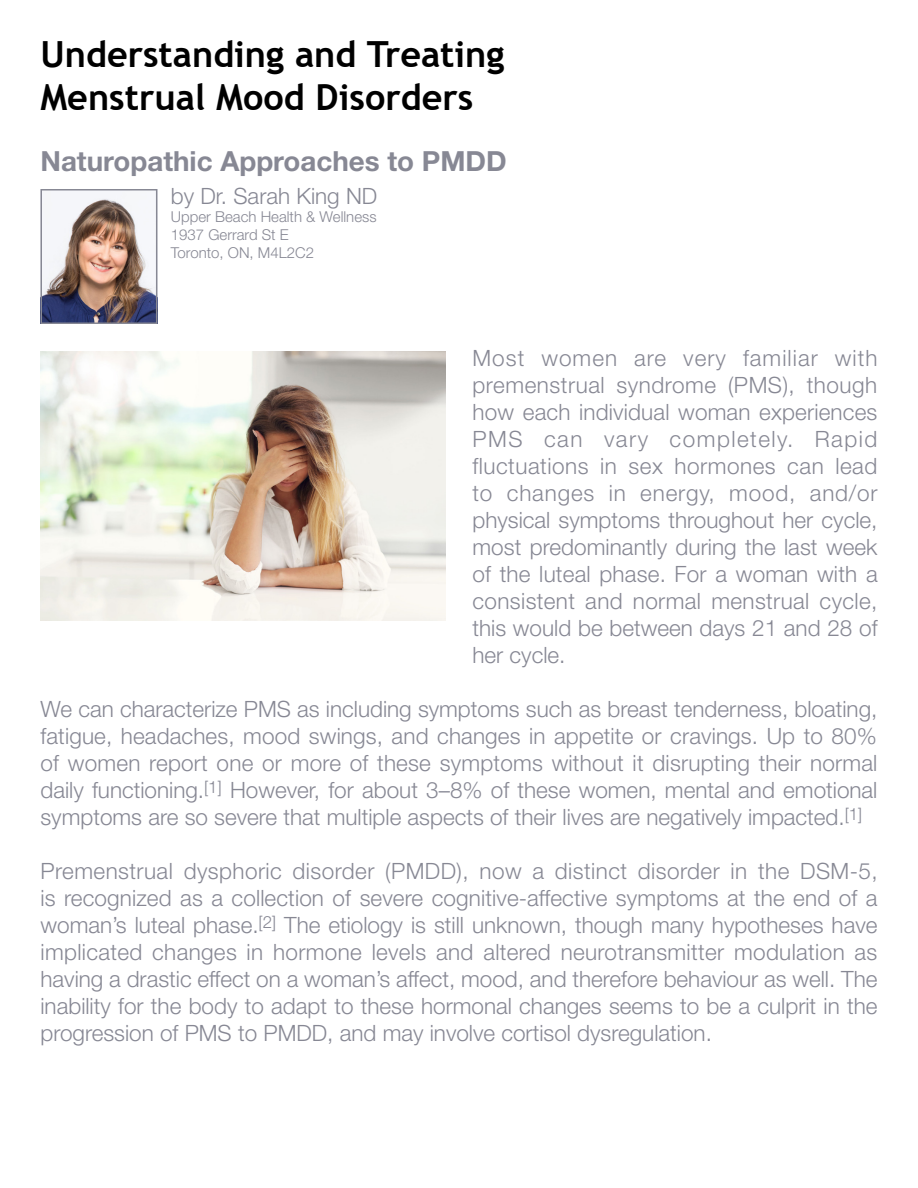
<style>
.page{position:relative;width:918px;height:1188px;background:#fff}
.page>*{position:absolute;margin:0;border:0;box-sizing:border-box;transform-origin:0 0}
.Titre{font:700 36px/43.2px "Trebuchet MS";color:#000}
.Sous-titre{font:700 27.75px "Helvetica Neue LT Std";color:#878894}
.Auteur{font:300 22.5px/27px "Helvetica Neue LT Std";color:#878894;text-align:justify}
.Coordonnées{font:300 15px "Helvetica Neue LT Std";color:#878894}
</style>
<div class="page">
<img style="left:43px;top:198px;width:111px;height:123px">
<div style="left:40px;top:189px;width:117px;height:135px;border:2px solid #878894"></div>
<img style="left:40px;top:351px;width:406px;height:270px">
<p class="Titre" style="left:40px;top:33px;width:466px">Understanding and Treating<br>Menstrual Mood Disorders</p>
<p class="Sous-titre" style="left:40px;top:143px;width:468px">Naturopathic Approaches to PMDD</p>
<p class="Auteur" style="left:171px;top:182px;width:208px">by Dr. Sarah King ND</p>
<p class="Coordonnées" style="left:171px;top:208px;width:207px">Upper Beach Health &amp; Wellness</p>
<p class="Coordonnées" style="left:171px;top:226px;width:119px">1937 Gerrard St E</p>
<p class="Coordonnées" style="left:171px;top:244px;width:145px">Toronto, ON, M4L2C2</p>
<p class="Auteur" style="left:472px;top:344px;width:407px">Most women are very familiar with premenstrual syndrome (PMS), though how each individual woman experiences PMS can vary completely. Rapid fluctuations in sex hormones can lead to changes in energy, mood, and/or physical symptoms throughout her cycle, most predominantly during the last week of the luteal phase. For a woman with a consistent and normal menstrual cycle, this would be between days 21 and 28 of her cycle.</p>
<p class="Auteur" style="left:40px;top:695px;width:838px">We can characterize PMS as including symptoms such as breast tenderness, bloating, fatigue, headaches, mood swings, and changes in appetite or cravings. Up to 80% of women report one or more of these symptoms without it disrupting their normal daily functioning.<sup>[1]</sup> However, for about 3–8% of these women, mental and emotional symptoms are so severe that multiple aspects of their lives are negatively impacted.<sup>[1]</sup></p>
<p class="Auteur" style="left:40px;top:857px;width:839px">Premenstrual dysphoric disorder (PMDD), now a distinct disorder in the DSM‑5, is recognized as a collection of severe cognitive-affective symptoms at the end of a woman’s luteal phase.<sup>[2]</sup> The etiology is still unknown, though many hypotheses have implicated changes in hormone levels and altered neurotransmitter modulation as having a drastic effect on a woman’s affect, mood, and therefore behaviour as well. The inability for the body to adapt to these hormonal changes seems to be a culprit in the progression of PMS to PMDD, and may involve cortisol dysregulation.</p>
</div>
